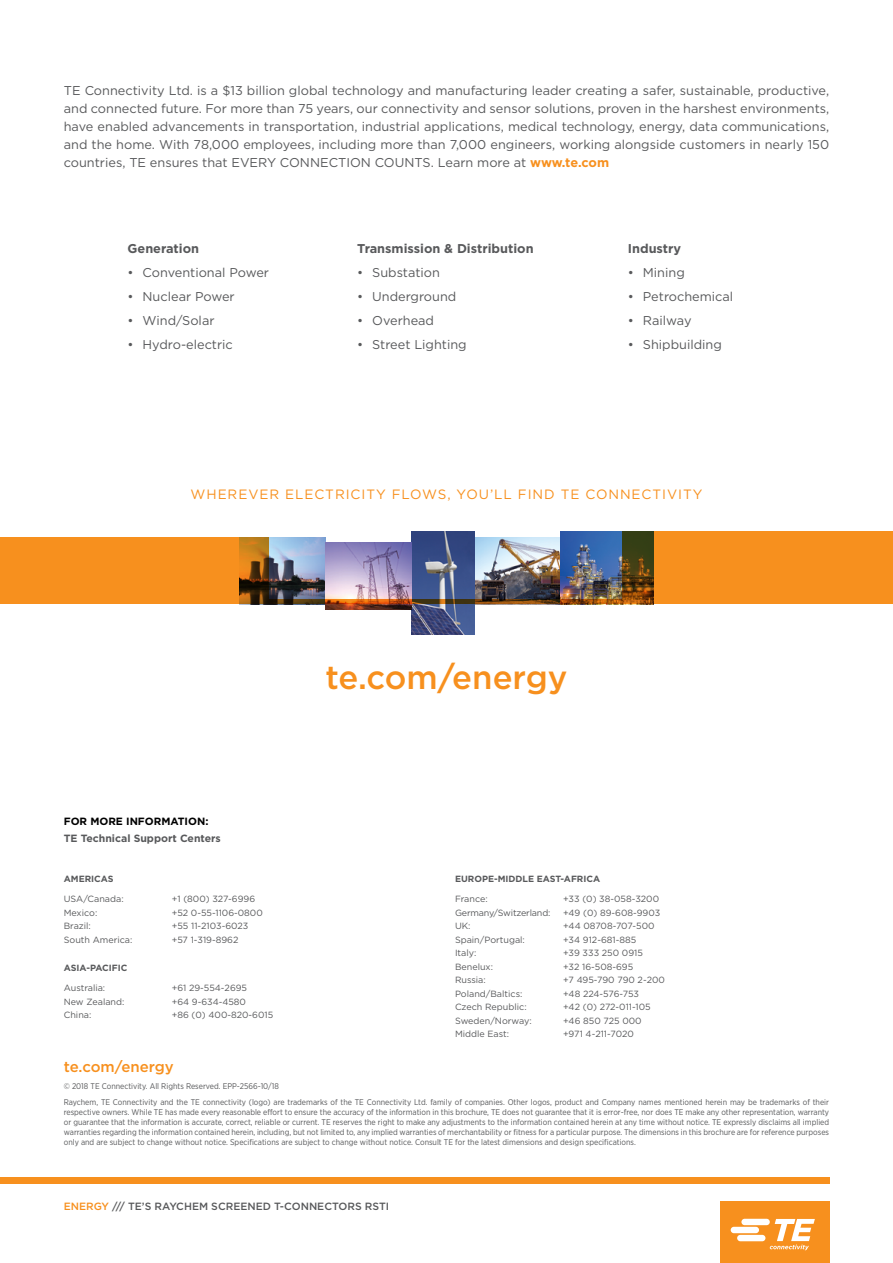
<style>
.page{position:relative;width:893px;height:1263px;background:#fff}
.page>*{position:absolute;margin:0;border:0;box-sizing:border-box;transform-origin:0 0}
.t1{font:500 33px "Gotham";color:#f7901e}
.t2{font:500 15px "Gotham";color:#f7901e}
.t3{font:13.5px "Gotham";letter-spacing:.07em;color:#f7901e}
.t4{font:12.75px/18px "Gotham";color:#58595b;text-align:justify}
.t5{font:700 12.75px "Gotham";color:#58595b}
.t6{font:500 10.5px "Gotham";color:#58595b}
.t7{font:700 10.5px "Gotham";color:#58595b}
.t8{font:700 10.5px "Gotham";color:#000}
.t9{font:9px "Gotham";color:#58595b}
.t10{font:700 9px "Gotham";color:#58595b}
.t11{font:9px "Gotham";letter-spacing:-.02em;color:#58595b}
.t12{font:8.25px/9.9px "Gotham Narrow";color:#58595b}
.s1{font-weight:700;color:#f7901e}
.s2{color:#f7901e}
</style>
<div class="page">
<img style="left:474px;top:537px;width:86px;height:62px">
<img style="left:411px;top:532px;width:63px;height:102px">
<img style="left:269px;top:537px;width:56px;height:62px">
<img style="left:560px;top:532px;width:62px;height:67px">
<img style="left:325px;top:543px;width:86px;height:66px">
<div style="left:0;top:537px;width:269px;height:62px;background:#f7901e"></div>
<div style="left:622px;top:532px;width:271px;height:67px;background:#f7901e"></div>
<svg style="left:0;top:599px;width:893px;height:5px;background:#c16d16"></svg>
<div style="left:0;top:1177px;width:829px;height:6px;background:#f7901e"></div>
<div style="left:720px;top:1201px;width:109px;height:62px;background:#f7901e"></div>
<svg style="left:731px;top:1219px;width:84px;height:31px"></svg>
<p class="t4" style="left:64px;top:81px;width:767px">TE Connectivity Ltd. is a $13 billion global technology and manufacturing leader creating a safer, sustainable, productive, and connected future. For more than 75 years, our connectivity and sensor solutions, proven in the harshest environments, have enabled advancements in transportation, industrial applications, medical technology, energy, data communications, and the home. With 78,000 employees, including more than 7,000 engineers, working alongside customers in nearly 150 countries, TE ensures that EVERY CONNECTION COUNTS. Learn more at <span class="s1">www.te.com</span></p>
<h3 class="t5" style="left:128px;top:240px;width:73px">Generation</h3>
<h3 class="t4" style="left:128px;top:263px;width:143px">• Conventional Power</h3>
<h3 class="t4" style="left:128px;top:287px;width:109px">• Nuclear Power</h3>
<h3 class="t4" style="left:128px;top:311px;width:88px">• Wind/Solar</h3>
<h3 class="t4" style="left:128px;top:335px;width:107px">• Hydro-electric</h3>
<h3 class="t5" style="left:357px;top:240px;width:178px">Transmission &amp; Distribution</h3>
<h3 class="t4" style="left:357px;top:263px;width:84px">• Substation</h3>
<h3 class="t4" style="left:357px;top:287px;width:101px">• Underground</h3>
<h3 class="t4" style="left:357px;top:311px;width:78px">• Overhead</h3>
<h3 class="t4" style="left:357px;top:335px;width:111px">• Street Lighting</h3>
<h3 class="t5" style="left:628px;top:240px;width:55px">Industry</h3>
<h3 class="t4" style="left:628px;top:263px;width:58px">• Mining</h3>
<h3 class="t4" style="left:628px;top:287px;width:107px">• Petrochemical</h3>
<h3 class="t4" style="left:628px;top:311px;width:65px">• Railway</h3>
<h3 class="t4" style="left:628px;top:335px;width:95px">• Shipbuilding</h3>
<h3 class="t3" style="left:191px;top:486px;width:513px">WHEREVER ELECTRICITY FLOWS, YOU’LL FIND TE CONNECTIVITY</h3>
<p class="t8" style="left:64px;top:814px;width:146px">FOR MORE INFORMATION:</p>
<p class="t7" style="left:64px;top:831px;width:159px">TE Technical Support Centers</p>
<p class="t10" style="left:64px;top:873px;width:51px">AMERICAS</p>
<p class="t9" style="left:64px;top:893px;width:61px">USA/Canada:</p>
<p class="t9" style="left:172px;top:893px;width:85px">+1 (800) 327-6996</p>
<p class="t9" style="left:64px;top:907px;width:35px">Mexico:</p>
<p class="t9" style="left:172px;top:907px;width:93px">+52 0-55-1106-0800</p>
<p class="t9" style="left:64px;top:920px;width:29px">Brazil:</p>
<p class="t9" style="left:172px;top:920px;width:78px">+55 11-2103-6023</p>
<p class="t9" style="left:64px;top:934px;width:70px">South America:</p>
<p class="t9" style="left:172px;top:934px;width:68px">+57 1-319-8962</p>
<p class="t10" style="left:64px;top:962px;width:65px">ASIA-PACIFIC</p>
<p class="t9" style="left:64px;top:982px;width:43px">Australia:</p>
<p class="t9" style="left:172px;top:982px;width:77px">+61 29-554-2695</p>
<p class="t9" style="left:64px;top:996px;width:62px">New Zealand:</p>
<p class="t9" style="left:172px;top:996px;width:76px">+64 9-634-4580</p>
<p class="t9" style="left:64px;top:1009px;width:29px">China:</p>
<p class="t9" style="left:172px;top:1009px;width:103px">+86 (0) 400-820-6015</p>
<h1 class="t1" style="left:325px;top:656px;width:244px">te.com/energy</h1>
<p class="t10" style="left:455px;top:873px;width:147px">EUROPE-MIDDLE EAST-AFRICA</p>
<p class="t9" style="left:455px;top:893px;width:34px">France:</p>
<p class="t9" style="left:563px;top:893px;width:98px">+33 (0) 38-058-3200</p>
<p class="t11" style="left:455px;top:907px;width:97px">Germany/Switzerland:</p>
<p class="t9" style="left:563px;top:907px;width:99px">+49 (0) 89-608-9903</p>
<p class="t9" style="left:455px;top:920px;width:17px">UK:</p>
<p class="t9" style="left:563px;top:920px;width:93px">+44 08708-707-500</p>
<p class="t9" style="left:455px;top:934px;width:71px">Spain/Portugal:</p>
<p class="t9" style="left:563px;top:934px;width:75px">+34 912-681-885</p>
<p class="t9" style="left:455px;top:947px;width:23px">Italy:</p>
<p class="t9" style="left:563px;top:947px;width:81px">+39 333 250 0915</p>
<p class="t9" style="left:455px;top:961px;width:40px">Benelux:</p>
<p class="t9" style="left:563px;top:961px;width:72px">+32 16-508-695</p>
<p class="t9" style="left:455px;top:974px;width:32px">Russia:</p>
<p class="t9" style="left:563px;top:974px;width:103px">+7 495-790 790 2-200</p>
<p class="t9" style="left:455px;top:988px;width:69px">Poland/Baltics:</p>
<p class="t11" style="left:563px;top:988px;width:77px">+48 224-576-753</p>
<p class="t9" style="left:455px;top:1001px;width:73px">Czech Republic:</p>
<p class="t9" style="left:563px;top:1001px;width:89px">+42 (0) 272-011-105</p>
<p class="t9" style="left:455px;top:1015px;width:78px">Sweden/Norway:</p>
<p class="t9" style="left:563px;top:1015px;width:80px">+46 850 725 000</p>
<p class="t9" style="left:455px;top:1028px;width:56px">Middle East:</p>
<p class="t9" style="left:563px;top:1028px;width:72px">+971 4-211-7020</p>
<h2 class="t2" style="left:64px;top:1057px;width:112px">te.com/energy</h2>
<p class="t12" style="left:64px;top:1077px;width:767px;line-height:16.6px">© 2018 TE Connectivity. All Rights Reserved. EPP-2566-10/18<br>Raychem, TE Connectivity and the TE connectivity (logo) are trademarks of the TE Connectivity Ltd. family of companies. Other logos, product and Company names mentioned herein may be trademarks of their</p>
<p class="t12" style="left:64px;top:1107px;width:767px;text-align:justify">respective owners. While TE has made every reasonable effort to ensure the accuracy of the information in this brochure, TE does not guarantee that it is error-free, nor does TE make any other representation, warranty or guarantee that the information is accurate, correct, reliable or current. TE reserves the right to make any adjustments to the information contained herein at any time without notice. TE expressly disclaims all implied warranties regarding the information contained herein, including, but not limited to, any implied warranties of merchantability or fitness for a particular purpose. The dimensions in this brochure are for reference purposes only and are subject to change without notice. Specifications are subject to change without notice. Consult TE for the latest dimensions and design specifications.</p>
<p class="t6" style="left:64px;top:1199px;width:327px"><span class="s2">ENERGY</span> /// TE’S RAYCHEM SCREENED T-CONNECTORS RSTI</p>
</div>
